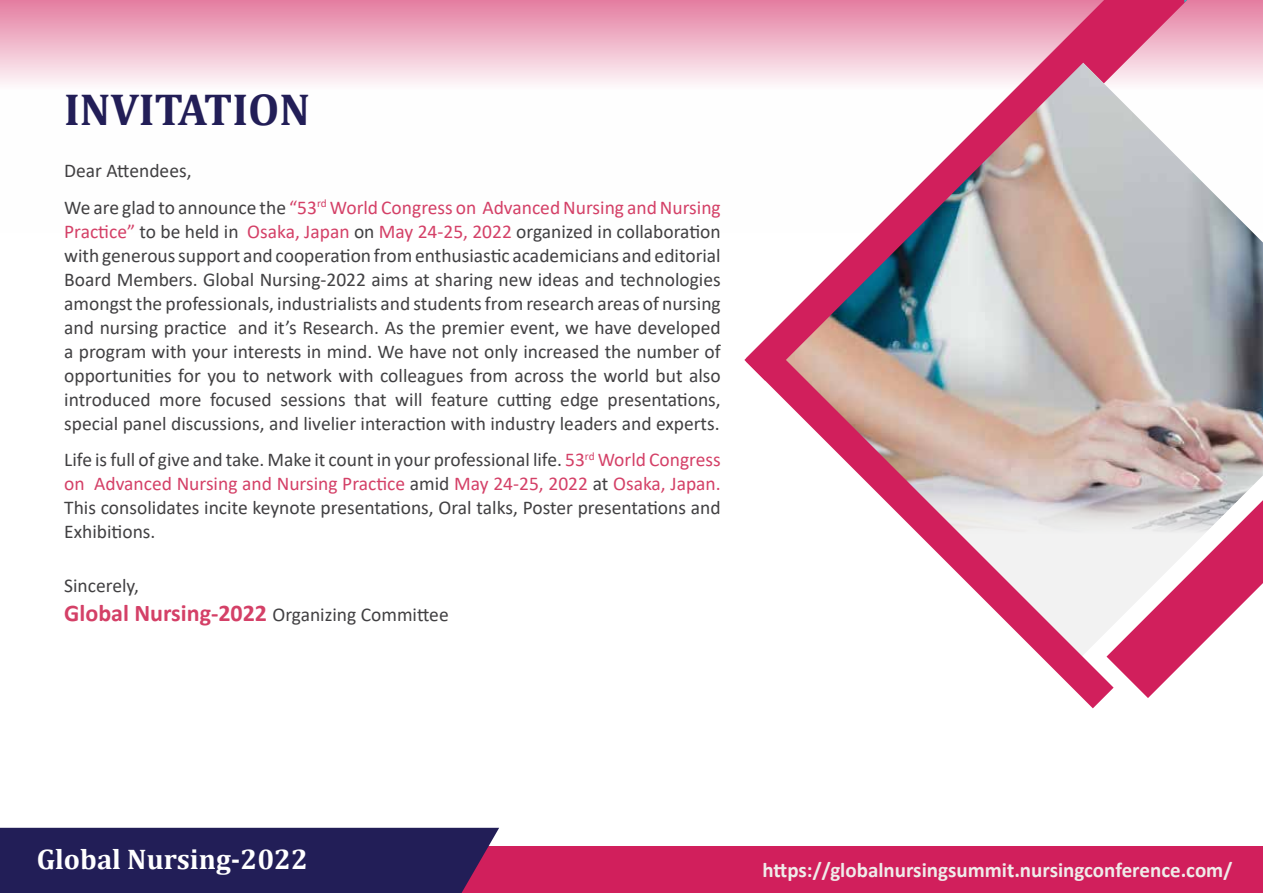
<style>
.page{position:relative;width:1263px;height:893px;background:#fff}
.page>*{position:absolute;margin:0;border:0;box-sizing:border-box;transform-origin:0 0}
.t1{font:700 45px "Cambria";color:#221e57}
.t2{font:700 28.5px "Cambria";color:#fff}
.t3{font:700 21px "Calibri";color:#efecea}
.t4{font:19.5px/24px "Calibri";color:#414042;text-align:justify}
.t5{font:19.5px/36.8px "Calibri";color:#d44067}
.s1{color:#414042}
.s2{color:#d44067}
.s3{font-weight:700;font-size:24px;color:#d44067}
</style>
<div class="page">
<div style="left:0;top:846px;width:1263px;height:47px;background:#d11f5c"></div>
<div style="left:0;top:828px;width:499px;height:65px;background:#221e57"></div>
<svg style="left:0;top:0;width:1263px;height:84px"></svg>
<img style="left:1113px;top:62px;width:150px;height:438px">
<svg style="left:744px;top:0;width:402px;height:381px"></svg>
<svg style="left:746px;top:341px;width:367px;height:367px"></svg>
<svg style="left:1106px;top:500px;width:157px;height:198px"></svg>
<h1 class="t1" style="left:64px;top:78px;width:247px">INVITATION</h1>
<p class="t5" style="left:64px;top:151px;width:658px"><span class="s1">Dear Attendees,<br>We are glad to announce the</span> “53<sup>rd</sup> World Congress on Advanced Nursing and Nursing</p>
<p class="t4" style="left:64px;top:219px;width:658px"><span class="s2">Practice”</span> to be held in <span class="s2">Osaka, Japan</span> on <span class="s2">May 24-25, 2022</span> organized in collaboration with generous support and cooperation from enthusiastic academicians and editorial Board Members. Global Nursing-2022 aims at sharing new ideas and technologies amongst the professionals, industrialists and students from research areas of nursing and nursing practice and it’s Research. As the premier event, we have developed a program with your interests in mind. We have not only increased the number of opportunities for you to network with colleagues from across the world but also introduced more focused sessions that will feature cutting edge presentations, special panel discussions, and livelier interaction with industry leaders and experts.</p>
<p class="t4" style="left:64px;top:447px;width:658px">Life is full of give and take. Make it count in your professional life. <span class="s2">53</span><sup>rd</sup> <span class="s2">World Congress on Advanced Nursing and Nursing Practice</span> amid <span class="s2">May 24-25, 2022</span> at <span class="s2">Osaka, Japan.<br></span>This consolidates incite keynote presentations, Oral talks, Poster presentations and Exhibitions.</p>
<p class="t4" style="left:64px;top:571px;width:386px;line-height:28.5px">Sincerely,<br><span class="s3">Global Nursing-2022</span> Organizing Committee</p>
<h2 class="t2" style="left:37px;top:839px;width:273px">Global Nursing-2022</h2>
<p class="t3" style="left:762px;top:855px;width:471px">https://globalnursingsummit.nursingconference.com/</p>
</div>
